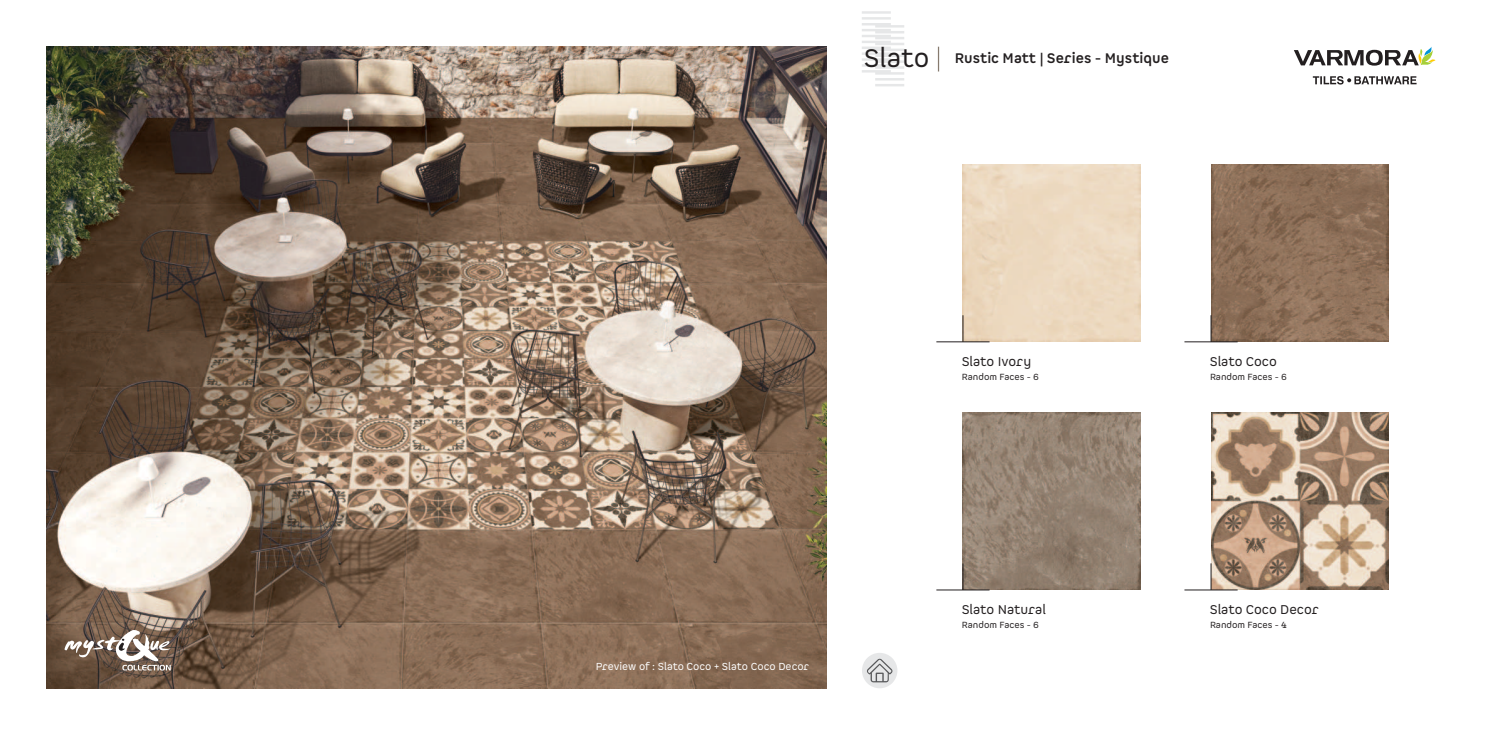
<style>
.page{position:relative;width:1511px;height:735px;background:#fff}
.page>*{position:absolute;margin:0;border:0;box-sizing:border-box;transform-origin:0 0}
.t1{font:25px "Spock Ess Alt 1";letter-spacing:-.005em;color:#231f20}
.t2{font:700 13.62px "Spock Ess Alt 1";color:#231f20}
.t3{font:12.5px "Spock Ess Alt 1";color:#231f20}
.t4{font:10px "Spock Ess Alt 1";color:#fff}
.t5{font:8.75px "Spock Ess Alt 1";color:#231f20}
</style>
<div class="page">
<img style="left:47px;top:47px;width:779px;height:641px">
<svg style="left:64px;top:630px;width:107px;height:40px"></svg>
<svg style="left:862px;top:11px;width:42px;height:75px"></svg>
<svg style="left:1313px;top:76px;width:103px;height:9px"></svg>
<svg style="left:1294px;top:47px;width:141px;height:19px"></svg>
<hr style="left:936px;top:341px;width:53px;height:1px;background:#231f20">
<svg style="left:962px;top:315px;width:1px;height:27px"></svg>
<img style="left:1211px;top:165px;width:177px;height:177px">
<hr style="left:1184px;top:341px;width:53px;height:1px;background:#231f20">
<svg style="left:1210px;top:315px;width:1px;height:27px"></svg>
<img style="left:1211px;top:413px;width:177px;height:177px">
<hr style="left:1184px;top:589px;width:53px;height:1px;background:#231f20">
<svg style="left:1210px;top:563px;width:1px;height:27px"></svg>
<img style="left:963px;top:413px;width:177px;height:177px">
<hr style="left:936px;top:589px;width:53px;height:1px;background:#231f20">
<svg style="left:962px;top:563px;width:1px;height:27px"></svg>
<svg style="left:938px;top:47px;width:1px;height:24px"></svg>
<svg style="left:862px;top:653px;width:35px;height:35px"></svg>
<h1 class="t1" style="left:864px;top:43px;width:67px">Slato</h1>
<h2 class="t2" style="left:955px;top:50px;width:216px">Rustic Matt | Series - Mystique</h2>
<p class="t4" style="left:596px;top:661px;width:215px">Preview of : Slato Coco + Slato Coco Decor</p>
<h3 class="t3" style="left:961px;top:354px;width:71px">Slato Ivory</h3>
<h3 class="t3" style="left:1210px;top:354px;width:69px">Slato Coco</h3>
<p class="t5" style="left:962px;top:371px;width:78px">Random Faces - 6</p>
<p class="t5" style="left:1210px;top:371px;width:78px">Random Faces - 6</p>
<h3 class="t3" style="left:961px;top:602px;width:86px">Slato Natural</h3>
<p class="t5" style="left:962px;top:619px;width:78px">Random Faces - 6</p>
<h3 class="t3" style="left:1210px;top:602px;width:111px">Slato Coco Decor</h3>
<p class="t5" style="left:1210px;top:619px;width:78px">Random Faces - 4</p>
</div>
